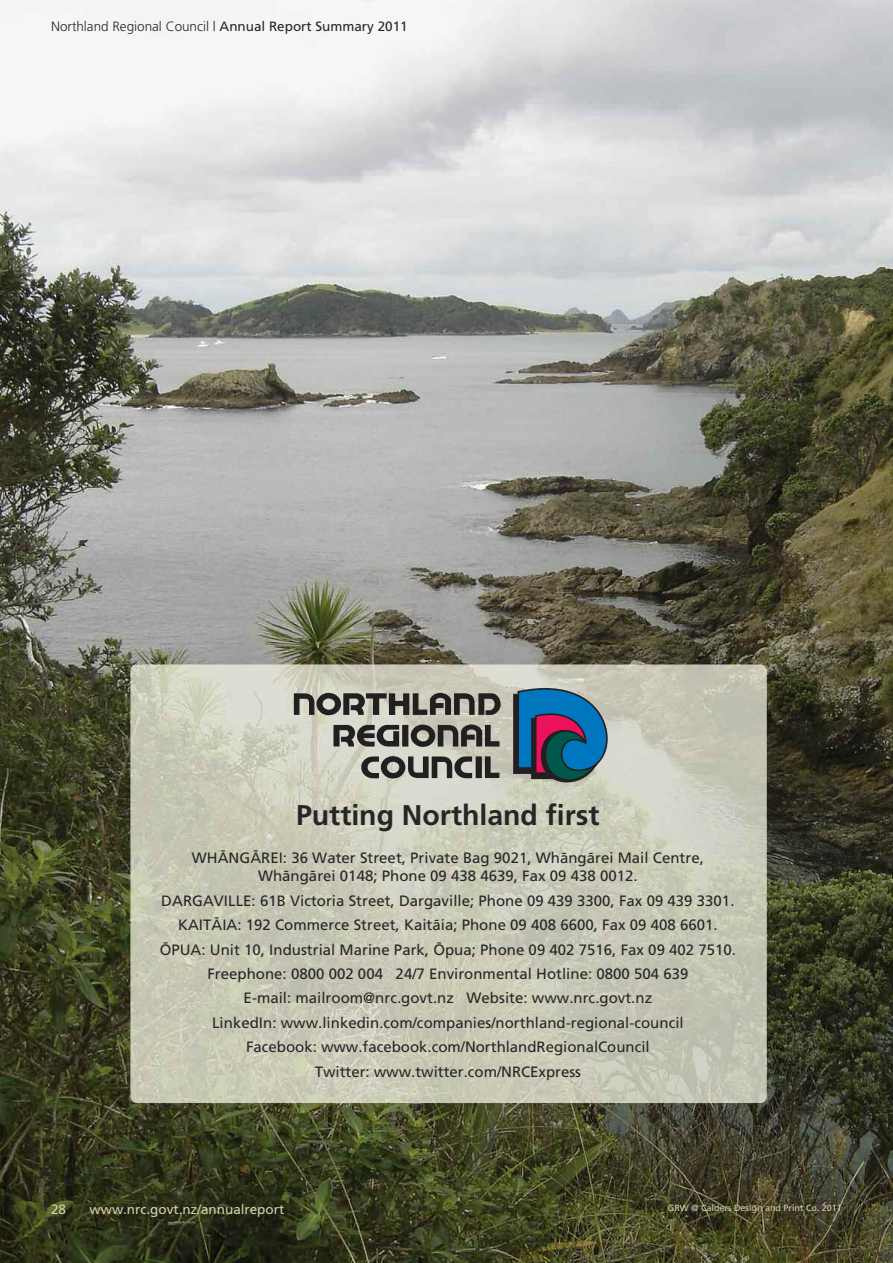
<style>
.page{position:relative;width:893px;height:1263px;background:#fff}
.page>*{position:absolute;margin:0;border:0;box-sizing:border-box;transform-origin:0 0}
.t1{font:700 28.5px "Frutiger Maori";color:#272627}
.t2{font:15px/24.5px "Frutiger Maori";color:#272627;text-align:center}
.t3{font:300 13.5px "Frutiger";color:#272627}
.t4{font:13.5px "Frutiger Maori";color:#d4d0a7}
.t5{font:9px "Frutiger Maori";color:#d4d0a7}
.s1{font-weight:400}
</style>
<div class="page">
<img style="left:0;top:0;width:893px;height:1263px">
<img style="left:130px;top:664px;width:637px;height:439px">
<svg style="left:294px;top:693px;width:207px;height:22px;background:#706e67"></svg>
<svg style="left:333px;top:724px;width:166px;height:23px;background:#6f6c67"></svg>
<svg style="left:361px;top:756px;width:138px;height:22px;background:#767570"></svg>
<svg style="left:512px;top:682px;width:116px;height:106px;background:#668196"></svg>
<p class="t3" style="left:51px;top:21px;width:358px">Northland Regional Council | <span class="s1">Annual Report Summary 2011</span></p>
<h1 class="t1" style="left:296px;top:803px;width:305px">Putting Northland first</h1>
<p class="t2" style="left:192px;top:850px;width:513px;line-height:18px">WHÄNGÄREI: 36 Water Street, Private Bag 9021, Whängärei Mail Centre,<br>Whängärei 0148; Phone 09 438 4639, Fax 09 438 0012.</p>
<p class="t2" style="left:160px;top:889px;width:578px">DARGAVILLE: 61B Victoria Street, Dargaville; Phone 09 439 3300, Fax 09 439 3301.<br>KAITÄIA: 192 Commerce Street, Kaitäia; Phone 09 408 6600, Fax 09 408 6601.<br>ÖPUA: Unit 10, Industrial Marine Park, Öpua; Phone 09 402 7516, Fax 09 402 7510.<br>Freephone: 0800 002 004 24/7 Environmental Hotline: 0800 504 639<br>E-mail: mailroom@nrc.govt.nz Website: www.nrc.govt.nz<br>LinkedIn: www.linkedin.com/companies/northland-regional-council<br>Facebook: www.facebook.com/NorthlandRegionalCouncil<br>Twitter: www.twitter.com/NRCExpress</p>
<p class="t4" style="left:51px;top:1204px;width:16px">28</p>
<p class="t4" style="left:90px;top:1204px;width:196px">www.nrc.govt.nz/annualreport</p>
<p class="t5" style="left:668px;top:1204px;width:175px">GRW @ Calders Design and Print Co. 2011</p>
</div>
